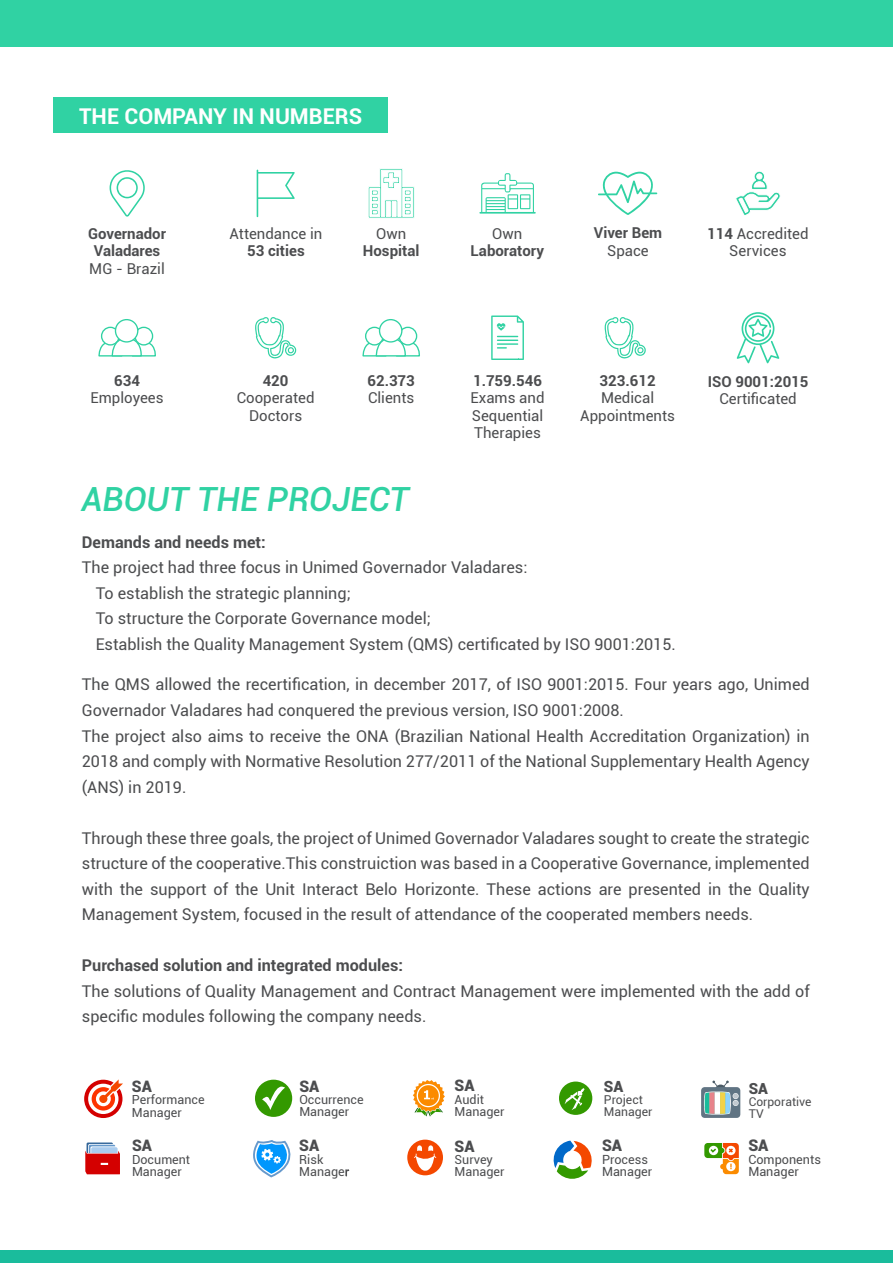
<style>
.page{position:relative;width:893px;height:1263px;background:#fff}
.page>*{position:absolute;margin:0;border:0;box-sizing:border-box;transform-origin:0 0}
.t1{font:italic 500 33.3px "Roboto";color:#30d2a3}
.t2{font:700 21.75px "Roboto";color:#fff}
.t3{font:16.2px/25.5px "Roboto";color:#4c4d4f}
.t4{font:700 16.2px "Roboto";color:#4c4d4f}
.t5{font:900 16.05px "Roboto";color:#4c4d4f}
.t6{font:900 15.9px "Roboto";color:#4c4d4f}
.t7{font:900 15.75px "Roboto";color:#4c4d4f}
.t8{font:900 15.45px "Roboto";color:#4c4d4f}
.t9{font:900 15.3px "Roboto";color:#4c4d4f}
.t10{font:15px/17.2px "Roboto";color:#4c4d4f;text-align:center}
.t11{font:700 15px/17.2px "Roboto";color:#4c4d4f;text-align:center}
.t12{font:12.75px/12.5px "Roboto";color:#4c4d4f}
.t13{font:12.6px/12.3px "Roboto";color:#4c4d4f}
.t14{font:12.15px/11.9px "Roboto";color:#4c4d4f}
.s1{font-weight:700}
</style>
<div class="page">
<div style="left:0;top:0;width:893px;height:46px;background:#30d2a3"></div>
<svg style="left:413px;top:1080px;width:32px;height:36px"></svg>
<svg style="left:85px;top:1142px;width:35px;height:32px"></svg>
<svg style="left:84px;top:1079px;width:39px;height:39px"></svg>
<svg style="left:255px;top:1080px;width:37px;height:37px"></svg>
<svg style="left:701px;top:1080px;width:39px;height:38px"></svg>
<svg style="left:704px;top:1143px;width:35px;height:31px"></svg>
<svg style="left:559px;top:1081px;width:33px;height:34px"></svg>
<svg style="left:553px;top:1141px;width:39px;height:38px"></svg>
<svg style="left:253px;top:1140px;width:38px;height:37px"></svg>
<svg style="left:407px;top:1140px;width:36px;height:35px"></svg>
<div style="left:53px;top:97px;width:334px;height:36px;background:#30d2a3"></div>
<div style="left:134px;top:327px;width:19px;height:19px;background:#fff;border:1px solid #30d2a3;border-radius:50%"></div>
<div style="left:101px;top:327px;width:19px;height:19px;background:#fff;border:1px solid #30d2a3;border-radius:50%"></div>
<svg style="left:98px;top:337px;width:58px;height:20px"></svg>
<div style="left:115px;top:319px;width:23px;height:24px;background:#fff;border:1px solid #30d2a3;border-radius:50%"></div>
<div style="left:398px;top:327px;width:19px;height:19px;background:#fff;border:1px solid #30d2a3;border-radius:50%"></div>
<div style="left:365px;top:327px;width:19px;height:19px;background:#fff;border:1px solid #30d2a3;border-radius:50%"></div>
<svg style="left:362px;top:337px;width:58px;height:20px"></svg>
<div style="left:379px;top:319px;width:23px;height:24px;background:#fff;border:1px solid #30d2a3;border-radius:50%"></div>
<svg style="left:110px;top:170px;width:35px;height:47px"></svg>
<svg style="left:479px;top:173px;width:57px;height:41px"></svg>
<svg style="left:255px;top:317px;width:42px;height:42px"></svg>
<svg style="left:605px;top:317px;width:41px;height:42px"></svg>
<svg style="left:368px;top:168px;width:47px;height:50px"></svg>
<svg style="left:598px;top:172px;width:59px;height:43px"></svg>
<svg style="left:736px;top:171px;width:44px;height:44px"></svg>
<svg style="left:257px;top:170px;width:38px;height:47px"></svg>
<svg style="left:491px;top:315px;width:33px;height:45px"></svg>
<svg style="left:737px;top:312px;width:42px;height:51px"></svg>
<div style="left:0;top:1250px;width:893px;height:13px;background:#1abc9c"></div>
<h2 class="t2" style="left:79px;top:107px;width:285px">THE COMPANY IN NUMBERS</h2>
<p class="t11" style="left:88px;top:227px;width:79px">Governador<br>Valadares</p>
<p class="t10" style="left:89px;top:261px;width:77px">MG - Brazil</p>
<p class="t10" style="left:230px;top:227px;width:94px">Attendance in</p>
<p class="t11" style="left:247px;top:244px;width:59px">53 cities</p>
<p class="t10" style="left:376px;top:227px;width:32px">Own</p>
<p class="t11" style="left:363px;top:244px;width:58px">Hospital</p>
<p class="t10" style="left:492px;top:227px;width:32px">Own</p>
<p class="t11" style="left:471px;top:244px;width:75px">Laboratory</p>
<p class="t11" style="left:594px;top:226px;width:70px">Viver Bem</p>
<p class="t10" style="left:607px;top:243px;width:43px">Space</p>
<p class="t10" style="left:707px;top:227px;width:103px"><span class="s1">114</span> Accredited<br>Services</p>
<p class="t11" style="left:114px;top:374px;width:27px">634</p>
<p class="t10" style="left:91px;top:391px;width:75px">Employees</p>
<p class="t11" style="left:263px;top:374px;width:27px">420</p>
<p class="t10" style="left:237px;top:391px;width:79px">Cooperated<br>Doctors</p>
<p class="t11" style="left:367px;top:374px;width:49px">62.373</p>
<p class="t10" style="left:368px;top:391px;width:48px">Clients</p>
<p class="t11" style="left:473px;top:374px;width:70px">1.759.546</p>
<p class="t10" style="left:471px;top:391px;width:76px;text-align:justify">Exams and Sequential Therapies</p>
<p class="t11" style="left:600px;top:374px;width:58px">323.612</p>
<p class="t10" style="left:580px;top:391px;width:96px">Medical<br>Appointments</p>
<p class="t11" style="left:708px;top:374px;width:102px">ISO 9001:2015</p>
<p class="t10" style="left:719px;top:392px;width:79px">Certificated</p>
<h1 class="t1" style="left:81px;top:486px;width:329px">ABOUT THE PROJECT</h1>
<p class="t4" style="left:82px;top:536px;width:185px">Demands and needs met:</p>
<p class="t3" style="left:96px;top:557px;width:582px;text-indent:-14px">The project had three focus in Unimed Governador Valadares:<br>To establish the strategic planning;<br>To structure the Corporate Governance model;<br>Establish the Quality Management System (QMS) certificated by ISO 9001:2015.</p>
<p class="t3" style="left:82px;top:674px;width:729px">The QMS allowed the recertification, in december 2017, of ISO 9001:2015. Four years ago, Unimed Governador Valadares had conquered the previous version, ISO 9001:2008.<br>The project also aims to receive the ONA (Brazilian National Health Accreditation Organization) in 2018 and comply with Normative Resolution 277/2011 of the National Supplementary Health Agency (ANS) in 2019.</p>
<p class="t3" style="left:82px;top:827px;width:729px;text-align:justify">Through these three goals, the project of Unimed Governador Valadares sought to create the strategic structure of the cooperative.This construiction was based in a Cooperative Governance, implemented with the support of the Unit Interact Belo Horizonte. These actions are presented in the Quality Management System, focused in the result of attendance of the cooperated members needs.</p>
<p class="t4" style="left:82px;top:959px;width:323px">Purchased solution and integrated modules:</p>
<p class="t3" style="left:82px;top:980px;width:729px">The solutions of Quality Management and Contract Management were implemented with the add of specific modules following the company needs.</p>
<p class="t7" style="left:132px;top:1080px;width:21px">SA</p>
<p class="t13" style="left:132px;top:1095px;width:74px">Performance<br>Manager</p>
<p class="t7" style="left:132px;top:1139px;width:21px">SA</p>
<p class="t13" style="left:132px;top:1154px;width:60px">Document<br>Manager</p>
<p class="t7" style="left:299px;top:1080px;width:21px">SA</p>
<p class="t13" style="left:299px;top:1095px;width:66px">Occurrence<br>Manager</p>
<p class="t7" style="left:299px;top:1139px;width:21px">SA</p>
<p class="t13" style="left:299px;top:1154px;width:51px">Risk<br>Manager</p>
<p class="t7" style="left:455px;top:1079px;width:21px">SA</p>
<p class="t13" style="left:455px;top:1094px;width:51px">Audit<br>Manager</p>
<p class="t7" style="left:455px;top:1140px;width:21px">SA</p>
<p class="t13" style="left:455px;top:1154px;width:51px">Survey<br>Manager</p>
<p class="t8" style="left:604px;top:1080px;width:21px">SA</p>
<p class="t14" style="left:604px;top:1094px;width:50px">Project<br>Manager</p>
<p class="t6" style="left:602px;top:1139px;width:22px">SA</p>
<p class="t13" style="left:602px;top:1154px;width:52px">Process<br>Manager</p>
<p class="t9" style="left:749px;top:1082px;width:21px">SA</p>
<p class="t14" style="left:749px;top:1097px;width:64px">Corporative<br>TV</p>
<p class="t5" style="left:748px;top:1139px;width:22px">SA</p>
<p class="t12" style="left:748px;top:1154px;width:74px">Components<br>Manager</p>
</div>
